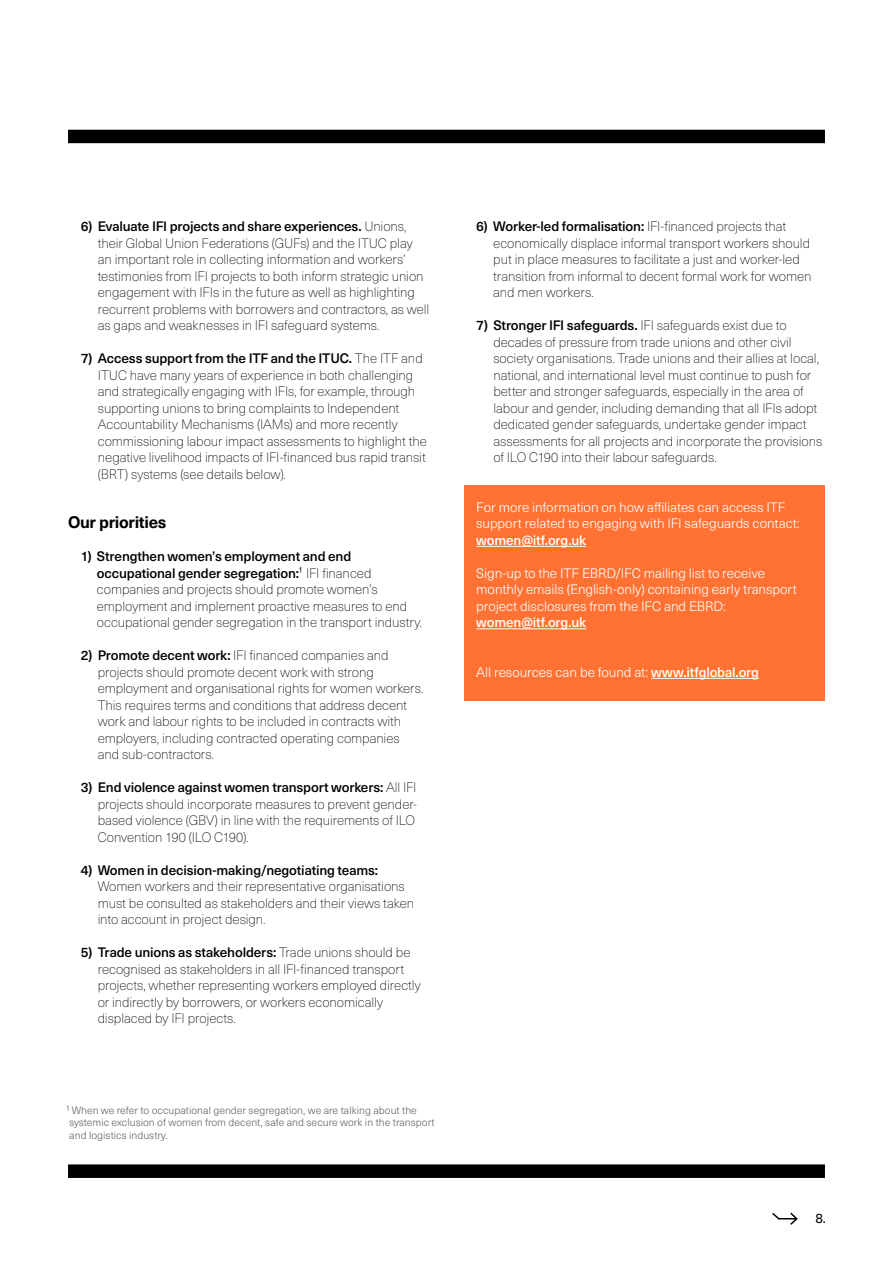
<style>
.page{position:relative;width:893px;height:1263px;background:#fff}
.page>*{position:absolute;margin:0;border:0;box-sizing:border-box;transform-origin:0 0}
.t1{font:700 16.5px "Neue Haas Unica W1 G";letter-spacing:-.02em;color:#000}
.t2{font:100 13.5px/16.5px "Neue Haas Unica W1 G";letter-spacing:-.005em;color:#000}
.t3{font:300 13.5px/16.5px "Neue Haas Unica W1 G";letter-spacing:-.005em;color:#fff}
.t4{font:500 13.5px "Neue Haas Unica W1 G";letter-spacing:-.01em;color:#000}
.t5{font:500 13.5px "Neue Haas Unica W1 G";letter-spacing:-.01em;color:#fff}
.t6{font:13.5px "Neue Haas Unica W1 G";color:#000}
.t7{font:300 10.5px/12.6px "Neue Haas Unica W1 G";color:#636466}
.s1{font-weight:500}
.s2{font-family:"Helvetica Neue LT 45 Lt";font-weight:400}
</style>
<div class="page">
<svg style="left:772px;top:1212px;width:26px;height:13px"></svg>
<div style="left:68px;top:1164px;width:757px;height:14px;background:#000"></div>
<div style="left:464px;top:485px;width:361px;height:215px;background:#ff7233"></div>
<hr style="left:476px;top:546px;width:110px;height:1px;background:#fff">
<hr style="left:476px;top:628px;width:110px;height:1px;background:#fff">
<hr style="left:651px;top:678px;width:108px;height:1px;background:#fff">
<div style="left:68px;top:130px;width:757px;height:13px;background:#000"></div>
<p class="t2" style="left:98px;top:218px;width:333px;text-indent:-17px"><span class="s1">6) Evaluate IFI projects and share experiences.</span> Unions, their Global Union Federations (GUFs) and the ITUC play an important role in collecting information and workers’ testimonies from IFI projects to both inform strategic union engagement with IFIs in the future as well as highlighting recurrent problems with borrowers and contractors, as well as gaps and weaknesses in IFI safeguard systems.</p>
<p class="t2" style="left:98px;top:350px;width:330px;text-indent:-17px"><span class="s1">7) Access support from the ITF and the ITUC.</span> The ITF and ITUC have many years of experience in both challenging and strategically engaging with IFIs, for example, through supporting unions to bring complaints to Independent Accountability Mechanisms (IAMs) and more recently commissioning labour impact assessments to highlight the negative livelihood impacts of IFI-financed bus rapid transit (BRT) systems (see details below).</p>
<p class="t1" style="left:68px;top:510px;width:100px">Our priorities</p>
<p class="t2" style="left:97px;top:548px;width:327px;text-indent:-16px"><span class="s1">1) Strengthen women’s employment and end occupational gender segregation:</span><span class="s2">¹</span> IFI financed companies and projects should promote women’s employment and implement proactive measures to end occupational gender segregation in the transport industry.</p>
<p class="t2" style="left:98px;top:647px;width:327px;text-indent:-17px"><span class="s1">2) Promote decent work:</span> IFI financed companies and projects should promote decent work with strong employment and organisational rights for women workers.<br>This requires terms and conditions that address decent work and labour rights to be included in contracts with employers, including contracted operating companies and sub-contractors.</p>
<p class="t2" style="left:98px;top:779px;width:321px;text-indent:-17px"><span class="s1">3) End violence against women transport workers:</span> All IFI projects should incorporate measures to prevent gender&shy;based violence (GBV) in line with the requirements of ILO Convention 190 (ILO C190).</p>
<p class="t4" style="left:81px;top:860px;width:299px">4) Women in decision-making/negotiating teams:</p>
<p class="t2" style="left:98px;top:878px;width:318px">Women workers and their representative organisations must be consulted as stakeholders and their views taken into account in project design.</p>
<p class="t2" style="left:98px;top:944px;width:325px;text-indent:-17px"><span class="s1">5) Trade unions as stakeholders:</span> Trade unions should be recognised as stakeholders in all IFI-financed transport projects, whether representing workers employed directly or indirectly by borrowers, or workers economically displaced by IFI projects.</p>
<p class="t7" style="left:67px;top:1103px;width:369px">¹ When we refer to occupational gender segregation, we are talking about the systemic exclusion of women from decent, safe and secure work in the transport and logistics industry.</p>
<p class="t2" style="left:493px;top:218px;width:320px;text-indent:-17px"><span class="s1">6) Worker-led formalisation:</span> IFI-financed projects that economically displace informal transport workers should put in place measures to facilitate a just and worker-led transition from informal to decent formal work for women and men workers.</p>
<p class="t2" style="left:493px;top:317px;width:331px;text-indent:-17px"><span class="s1">7) Stronger IFI safeguards.</span> IFI safeguards exist due to decades of pressure from trade unions and other civil society organisations. Trade unions and their allies at local, national, and international level must continue to push for better and stronger safeguards, especially in the area of labour and gender, including demanding that all IFIs adopt dedicated gender safeguards, undertake gender impact assessments for all projects and incorporate the provisions of ILO C190 into their labour safeguards.</p>
<p class="t3" style="left:476px;top:498px;width:325px">For more information on how affiliates can access ITF support related to engaging with IFI safeguards contact:</p>
<p class="t5" style="left:476px;top:530px;width:111px">women@itf.org.uk</p>
<p class="t3" style="left:476px;top:564px;width:322px">Sign-up to the ITF EBRD/IFC mailing list to receive monthly emails (English-only) containing early transport project disclosures from the IFC and EBRD:</p>
<p class="t5" style="left:476px;top:612px;width:111px">women@itf.org.uk</p>
<p class="t3" style="left:476px;top:663px;width:284px">All resources can be found at: <span class="s1">www.itfglobal.org</span></p>
<p class="t6" style="left:816px;top:1208px;width:12px">8.</p>
</div>
